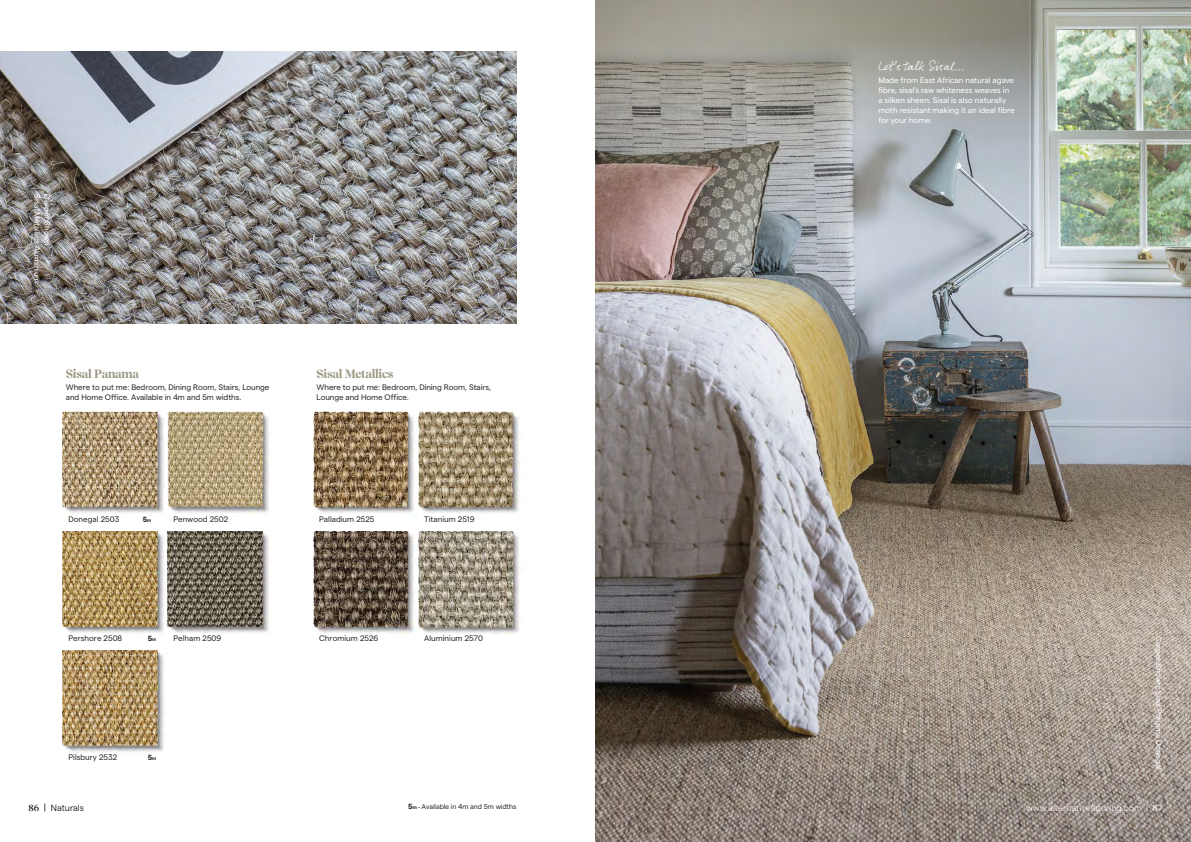
<style>
.page{position:relative;width:1191px;height:842px;background:#fff}
.page>*{position:absolute;margin:0;border:0;box-sizing:border-box;transform-origin:0 0}
.t1{font:13px "Rollerscript Smooth";letter-spacing:.005em;color:#fff}
.t2{font:700 12px "Recife Display";letter-spacing:-.025em;color:#9b9782}
.t3{font:300 9px "Matter";color:#fff}
.t4{font:300 9px "Matter";color:#000}
.t5{font:8px/10px "Matter";letter-spacing:-.01em;color:#292929}
.t6{font:8px/10px "Matter";letter-spacing:-.005em;color:#fff}
.t7{font:700 7.5px "Matter";color:#292929}
.t8{font:7px "Matter";letter-spacing:-.01em;color:#292929}
.s1{font-size:5px}
.s2{font-family:"Recife Display";font-weight:500}
.s3{font-size:10px}
.s4{font-weight:700;font-size:7.5px}
.s5{font-weight:700;font-size:5px}
</style>
<div class="page">
<img style="left:595px;top:0;width:596px;height:842px">
<img style="left:63px;top:412px;width:207px;height:102px">
<img style="left:63px;top:531px;width:207px;height:103px">
<img style="left:63px;top:650px;width:101px;height:102px">
<img style="left:313px;top:412px;width:207px;height:102px">
<img style="left:313px;top:531px;width:207px;height:103px">
<img style="left:0;top:51px;width:516px;height:272px">
<p class="t6" style="left:43px;top:194px;width:90px;rotate:90deg">Sisal Metallics Aluminium</p>
<p class="t6" style="left:53px;top:194px;width:55px;rotate:90deg">Carpet Shown:</p>
<p class="t2" style="left:66px;top:365px;width:75px">Sisal Panama</p>
<p class="t5" style="left:66px;top:382px;width:205px">Where to put me: Bedroom, Dining Room, Stairs, Lounge and Home Office. Available in 4m and 5m widths.</p>
<p class="t5" style="left:69px;top:514px;width:52px">Donegal 2503</p>
<p class="t7" style="left:143px;top:514px;width:10px">5<span class="s1">m</span></p>
<p class="t5" style="left:173px;top:514px;width:56px">Penwood 2502</p>
<p class="t5" style="left:69px;top:633px;width:55px">Pershore 2508</p>
<p class="t7" style="left:148px;top:633px;width:10px">5<span class="s1">m</span></p>
<p class="t5" style="left:173px;top:633px;width:49px">Pelham 2509</p>
<p class="t5" style="left:69px;top:752px;width:50px">Pilsbury 2532</p>
<p class="t7" style="left:148px;top:752px;width:10px">5<span class="s1">m</span></p>
<p class="t2" style="left:316px;top:365px;width:78px">Sisal Metallics</p>
<p class="t5" style="left:316px;top:382px;width:176px">Where to put me: Bedroom, Dining Room, Stairs,<br>Lounge and Home Office.</p>
<p class="t5" style="left:319px;top:514px;width:57px">Palladium 2525</p>
<p class="t5" style="left:424px;top:514px;width:52px">Titanium 2519</p>
<p class="t5" style="left:319px;top:633px;width:61px">Chromium 2526</p>
<p class="t5" style="left:424px;top:633px;width:60px">Aluminium 2570</p>
<p class="t1" style="left:878px;top:58px;width:88px">LET’S TALK SISAL...</p>
<p class="t6" style="left:878px;top:75px;width:138px">Made from East African natural agave fibre, sisal’s raw whiteness weaves in a silken sheen. Sisal is also naturally moth resistant making it an ideal fibre for your home.</p>
<p class="t6" style="left:1164px;top:636px;width:135px;rotate:90deg">Carpet Shown: Sisal Panama Donegal</p>
<p class="t4" style="left:28px;top:801px;width:57px"><span class="s2">86</span> <span class="s3">|</span> Naturals</p>
<p class="t3" style="left:1026px;top:801px;width:138px">www.alternativeflooring.com | <span class="s2">87</span></p>
<p class="t8" style="left:408px;top:801px;width:110px"><span class="s4">5</span><span class="s5">m -</span> Available in 4m and 5m widths</p>
</div>
